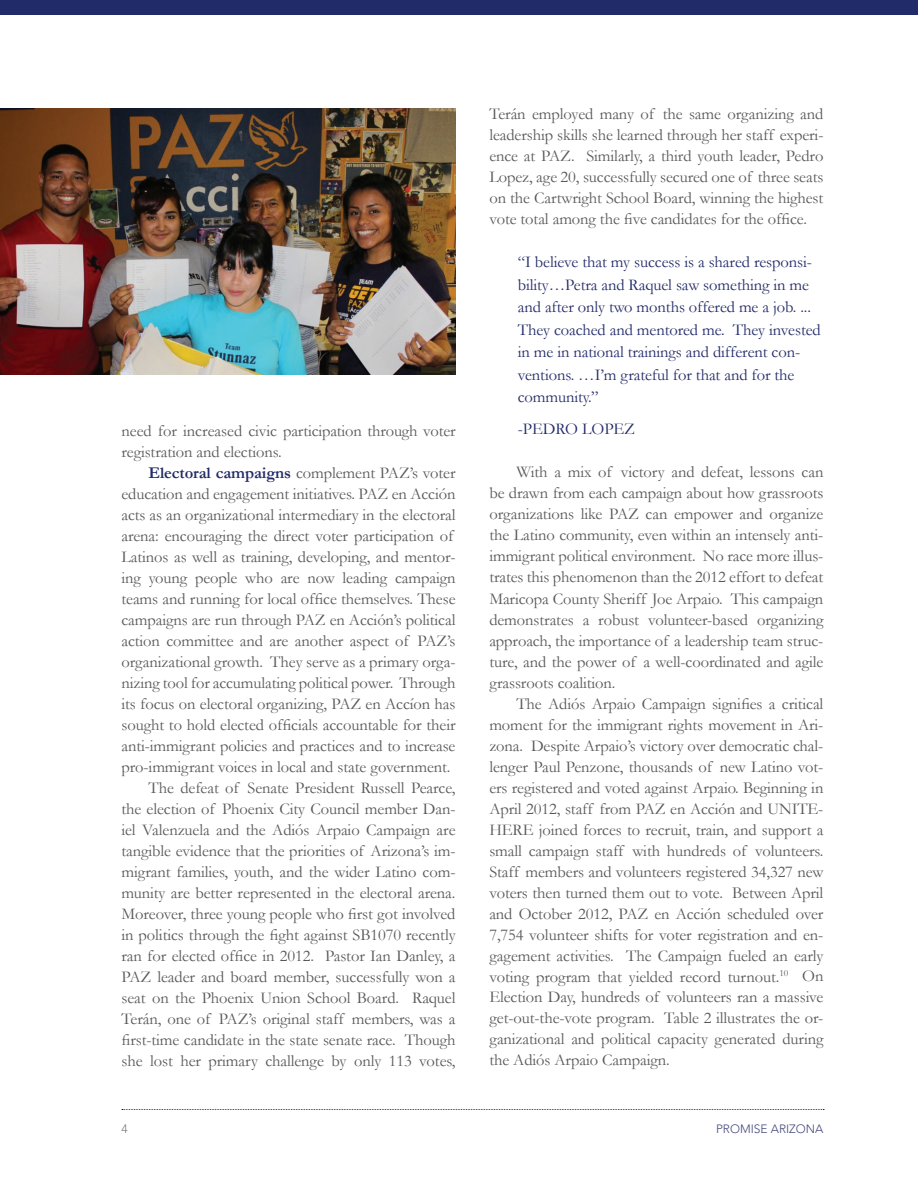
<style>
.page{position:relative;width:918px;height:1188px;background:#fff}
.page>*{position:absolute;margin:0;border:0;box-sizing:border-box;transform-origin:0 0}
.t1{font:16.5px/21px "Garamond";letter-spacing:-.005em;color:#57585a;text-align:justify}
.t2{font:16.5px/22.5px "Garamond";letter-spacing:-.005em;color:#222b69}
.t3{font:300 12px "Avenir LT Std";color:#45487b}
.t4{font:300 12px "Avenir LT Std";color:#76787b}
.s1{font-weight:700;color:#222b69}
</style>
<div class="page">
<svg style="left:122px;top:1109px;width:702px;height:1px"></svg>
<div style="left:0;top:0;width:918px;height:14px;background:#222b69"></div>
<img style="left:0;top:108px;width:456px;height:267px">
<p class="t1" style="left:122px;top:420px;width:336px">need for increased civic participation through voter registration and elections.</p>
<p class="t1" style="left:148px;top:462px;width:309px"><span class="s1">Electoral campaigns</span> complement PAZ’s voter</p>
<p class="t1" style="left:121px;top:483px;width:336px">education and engagement initiatives. PAZ en Acción</p>
<p class="t1" style="left:121px;top:504px;width:336px">acts as an organizational intermediary in the electoral</p>
<p class="t1" style="left:121px;top:525px;width:333px">arena: encouraging the direct voter participation of</p>
<p class="t1" style="left:121px;top:546px;width:336px">Latinos as well as training, developing, and mentor-</p>
<p class="t1" style="left:121px;top:567px;width:336px">ing young people who are now leading campaign</p>
<p class="t1" style="left:121px;top:588px;width:336px">teams and running for local office themselves. These</p>
<p class="t1" style="left:121px;top:609px;width:336px">campaigns are run through PAZ en Acción’s political</p>
<p class="t1" style="left:121px;top:630px;width:336px">action committee and are another aspect of PAZ’s</p>
<p class="t1" style="left:121px;top:651px;width:336px">organizational growth. They serve as a primary orga-</p>
<p class="t1" style="left:121px;top:672px;width:336px">nizing tool for accumulating political power. Through</p>
<p class="t1" style="left:121px;top:694px;width:336px">its focus on electoral organizing, PAZ en Accíon has</p>
<p class="t1" style="left:121px;top:715px;width:336px">sought to hold elected officials accountable for their</p>
<p class="t1" style="left:121px;top:736px;width:336px">anti-immigrant policies and practices and to increase</p>
<p class="t1" style="left:121px;top:757px;width:331px">pro-immigrant voices in local and state government.</p>
<p class="t1" style="left:148px;top:778px;width:309px">The defeat of Senate President Russell Pearce,</p>
<p class="t1" style="left:121px;top:799px;width:336px">the election of Phoenix City Council member Dan-</p>
<p class="t1" style="left:121px;top:820px;width:336px">iel Valenzuela and the Adiós Arpaio Campaign are</p>
<p class="t1" style="left:121px;top:841px;width:336px">tangible evidence that the priorities of Arizona’s im-</p>
<p class="t1" style="left:121px;top:862px;width:336px">migrant families, youth, and the wider Latino com-</p>
<p class="t1" style="left:121px;top:883px;width:336px">munity are better represented in the electoral arena.</p>
<p class="t1" style="left:121px;top:904px;width:336px">Moreover, three young people who first got involved</p>
<p class="t1" style="left:121px;top:925px;width:336px">in politics through the fight against SB1070 recently</p>
<p class="t1" style="left:121px;top:946px;width:336px">ran for elected office in 2012. Pastor Ian Danley, a</p>
<p class="t1" style="left:121px;top:967px;width:336px">PAZ leader and board member, successfully won a</p>
<p class="t1" style="left:121px;top:988px;width:336px">seat on the Phoenix Union School Board. Raquel</p>
<p class="t1" style="left:121px;top:1009px;width:336px">Terán, one of PAZ’s original staff members, was a</p>
<p class="t1" style="left:121px;top:1030px;width:336px">first-time candidate in the state senate race. Though</p>
<p class="t1" style="left:121px;top:1051px;width:336px">she lost her primary challenge by only 113 votes,</p>
<p class="t1" style="left:489px;top:103px;width:336px">Terán employed many of the same organizing and leadership skills she learned through her staff experi&shy;ence at PAZ. Similarly, a third youth leader, Pedro Lopez, age 20, successfully secured one of three seats on the Cartwright School Board, winning the highest vote total among the five candidates for the office.</p>
<p class="t2" style="left:518px;top:251px;width:304px">“I believe that my success is a shared responsi&shy;bility…Petra and Raquel saw something in me and after only two months offered me a job. ...<br>They coached and mentored me. They invested in me in national trainings and different con&shy;ventions. …I’m grateful for that and for the community.”</p>
<p class="t2" style="left:518px;top:417px;width:27px">-Pedro</p>
<p class="t2" style="left:582px;top:417px;width:21px">Lopez</p>
<p class="t1" style="left:489px;top:462px;width:336px;text-indent:27px">With a mix of victory and defeat, lessons can be drawn from each campaign about how grassroots organizations like PAZ can empower and organize the Latino community, even within an intensely anti&shy;immigrant political environment. No race more illus&shy;trates this phenomenon than the 2012 effort to defeat Maricopa County Sheriff Joe Arpaio. This campaign demonstrates a robust volunteer-based organizing approach, the importance of a leadership team struc&shy;ture, and the power of a well-coordinated and agile grassroots coalition.</p>
<p class="t1" style="left:489px;top:693px;width:336px;text-indent:27px">The Adiós Arpaio Campaign signifies a critical moment for the immigrant rights movement in Ari&shy;zona. Despite Arpaio’s victory over democratic chal&shy;lenger Paul Penzone, thousands of new Latino vot&shy;ers registered and voted against Arpaio. Beginning in April 2012, staff from PAZ en Acción and UNITE-HERE joined forces to recruit, train, and support a small campaign staff with hundreds of volunteers.<br>Staff members and volunteers registered 34,327 new voters then turned them out to vote. Between April and October 2012, PAZ en Acción scheduled over 7,754 volunteer shifts for voter registration and en&shy;gagement activities. The Campaign fueled an early voting program that yielded record turnout.<sup>10</sup> On Election Day, hundreds of volunteers ran a massive get-out-the-vote program. Table 2 illustrates the or&shy;ganizational and political capacity generated during the Adiós Arpaio Campaign.</p>
<p class="t4" style="left:122px;top:1122px;width:8px">4</p>
<p class="t3" style="left:716px;top:1122px;width:109px">PROMISE ARIZONA</p>
</div>
